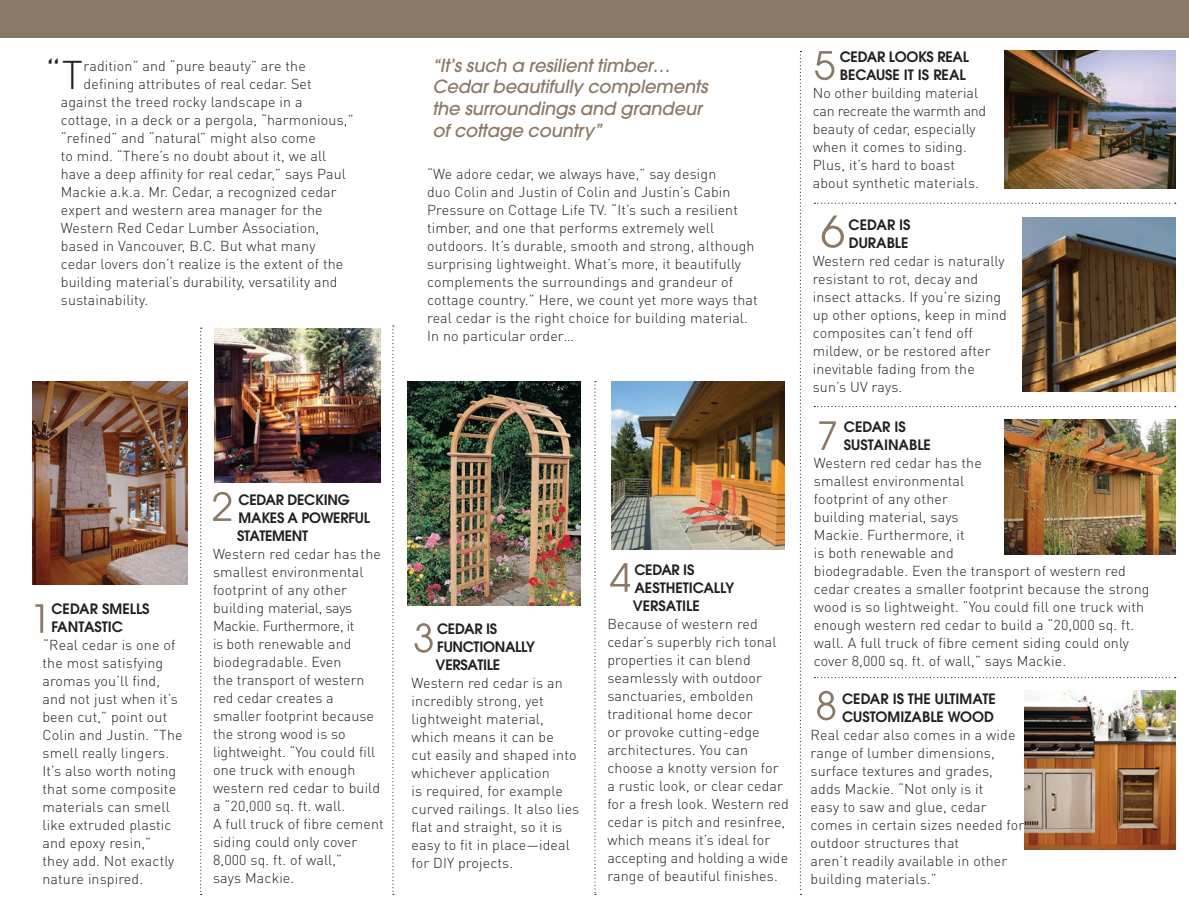
<style>
.page{position:relative;width:1189px;height:918px;background:#fff}
.page>*{position:absolute;margin:0;border:0;box-sizing:border-box;transform-origin:0 0}
.t1{font:300 39.6px "DIN Pro";color:#231f20}
.t2{font:italic 500 18px/21.6px "Avant Garde";letter-spacing:-.01em;color:#8a7966}
.t3{font:300 14.25px/18px "DIN Pro";letter-spacing:.01em;color:#231f20}
.t4{font:600 14.25px/18px "Avant Garde";color:#231f20}
.t5{font:600 14.25px/18px "Avant Garde";letter-spacing:-.02em;color:#231f20}
</style>
<div class="page">
<div style="left:0;top:0;width:1188px;height:38px;background:#8a7966"></div>
<img style="left:1024px;top:690px;width:151px;height:159px">
<img style="left:32px;top:381px;width:155px;height:203px">
<img style="left:1022px;top:218px;width:153px;height:174px">
<img style="left:611px;top:381px;width:173px;height:168px">
<img style="left:1004px;top:50px;width:171px;height:138px">
<img style="left:215px;top:329px;width:165px;height:153px">
<img style="left:1004px;top:420px;width:171px;height:134px">
<img style="left:407px;top:381px;width:173px;height:224px">
<svg style="left:200px;top:327px;width:2px;height:567px"></svg>
<svg style="left:594px;top:381px;width:2px;height:513px"></svg>
<svg style="left:392px;top:325px;width:2px;height:569px"></svg>
<svg style="left:799px;top:51px;width:2px;height:843px"></svg>
<svg style="left:814px;top:203px;width:361px;height:1px"></svg>
<svg style="left:814px;top:406px;width:361px;height:1px"></svg>
<svg style="left:814px;top:677px;width:361px;height:1px"></svg>
<svg style="left:35px;top:604px;width:8px;height:28px"></svg>
<svg style="left:213px;top:492px;width:18px;height:29px"></svg>
<svg style="left:414px;top:623px;width:18px;height:29px"></svg>
<svg style="left:610px;top:563px;width:20px;height:28px"></svg>
<svg style="left:815px;top:51px;width:19px;height:29px"></svg>
<svg style="left:821px;top:215px;width:22px;height:33px"></svg>
<svg style="left:819px;top:421px;width:16px;height:29px"></svg>
<svg style="left:817px;top:690px;width:18px;height:30px"></svg>
<h1 class="t1" style="left:45px;top:47px;width:40px">“T</h1>
<p class="t3" style="left:84px;top:56px;width:224px">radition” and “pure beauty” are the</p>
<p class="t3" style="left:84px;top:74px;width:230px">defining attributes of real cedar. Set</p>
<p class="t3" style="left:61px;top:92px;width:243px">against the treed rocky landscape in a</p>
<p class="t3" style="left:61px;top:110px;width:294px">cottage, in a deck or a pergola, “harmonious,”</p>
<p class="t3" style="left:61px;top:128px;width:257px">“refined” and “natural” might also come</p>
<p class="t3" style="left:61px;top:146px;width:267px">to mind. “There’s no doubt about it, we all</p>
<p class="t3" style="left:61px;top:164px;width:286px">have a deep affinity for real cedar,” says Paul</p>
<p class="t3" style="left:61px;top:182px;width:277px">Mackie a.k.a. Mr. Cedar, a recognized cedar</p>
<p class="t3" style="left:61px;top:200px;width:263px">expert and western area manager for the</p>
<p class="t3" style="left:61px;top:218px;width:260px">Western Red Cedar Lumber Association,</p>
<p class="t3" style="left:61px;top:236px;width:256px">based in Vancouver, B.C. But what many</p>
<p class="t3" style="left:61px;top:254px;width:284px">cedar lovers don’t realize is the extent of the</p>
<p class="t3" style="left:61px;top:272px;width:278px">building material’s durability, versatility and</p>
<p class="t3" style="left:61px;top:290px;width:89px">sustainability.</p>
<p class="t4" style="left:51px;top:599px;width:100px">CEDAR SMELLS<br>FANTASTIC</p>
<p class="t3" style="left:42px;top:635px;width:142px">“Real cedar is one of the most satisfying aromas you’ll find, and not just when it’s been cut,” point out<br>Colin and Justin. “The smell really lingers.<br>It’s also worth noting that some composite materials can smell like extruded plastic and epoxy resin,”<br>they add. Not exactly nature inspired.</p>
<p class="t5" style="left:237px;top:490px;width:134px">CEDAR DECKING<br>MAKES A POWERFUL<br>STATEMENT</p>
<p class="t3" style="left:213px;top:544px;width:172px">Western red cedar has the smallest environmental footprint of any other building material, says<br>Mackie. Furthermore, it<br>is both renewable and biodegradable. Even<br>the transport of western red cedar creates a smaller footprint because the strong wood is so lightweight. “You could fill one truck with enough western red cedar to build a “20,000 sq. ft. wall.<br>A full truck of fibre cement siding could only cover<br>8,000 sq. ft. of wall,”<br>says Mackie.</p>
<p class="t2" style="left:432px;top:54px;width:277px">“It’s such a resilient timber…<br>Cedar beautifully complements the surroundings and grandeur of cottage country”</p>
<p class="t3" style="left:427px;top:164px;width:332px">“We adore cedar, we always have,” say design<br>duo Colin and Justin of Colin and Justin’s Cabin Pressure on Cottage Life TV. “It’s such a resilient timber, and one that performs extremely well outdoors. It’s durable, smooth and strong, although surprising lightweight. What’s more, it beautifully complements the surroundings and grandeur of cottage country.” Here, we count yet more ways that real cedar is the right choice for building material.<br>In no particular order…</p>
<p class="t5" style="left:435px;top:619px;width:101px">CEDAR IS<br>FUNCTIONALLY<br>VERSATILE</p>
<p class="t3" style="left:411px;top:673px;width:169px">Western red cedar is an incredibly strong, yet lightweight material, which means it can be<br>cut easily and shaped into whichever application<br>is required, for example curved railings. It also lies flat and straight, so it is easy to fit in place—ideal for DIY projects.</p>
<p class="t4" style="left:633px;top:560px;width:103px">CEDAR IS<br>AESTHETICALLY<br>VERSATILE</p>
<p class="t3" style="left:607px;top:614px;width:183px">Because of western red cedar’s superbly rich tonal properties it can blend seamlessly with outdoor sanctuaries, embolden traditional home decor<br>or provoke cutting-edge architectures. You can choose a knotty version for a rustic look, or clear cedar for a fresh look. Western red cedar is pitch and resinfree, which means it’s ideal for accepting and holding a wide range of beautiful finishes.</p>
<p class="t5" style="left:839px;top:47px;width:131px">CEDAR LOOKS REAL<br>BECAUSE IT IS REAL</p>
<p class="t3" style="left:812px;top:83px;width:175px">No other building material can recreate the warmth and beauty of cedar, especially when it comes to siding.<br>Plus, it’s hard to boast about synthetic materials.</p>
<p class="t4" style="left:848px;top:216px;width:63px">CEDAR IS<br>DURABLE</p>
<p class="t3" style="left:812px;top:251px;width:195px">Western red cedar is naturally resistant to rot, decay and insect attacks. If you’re sizing up other options, keep in mind composites can’t fend off mildew, or be restored after inevitable fading from the sun’s UV rays.</p>
<p class="t4" style="left:843px;top:417px;width:89px">CEDAR IS<br>SUSTAINABLE</p>
<p class="t3" style="left:813px;top:453px;width:337px">Western red cedar has the<br>smallest environmental<br>footprint of any other<br>building material, says<br>Mackie. Furthermore, it<br>is both renewable and<br>biodegradable. Even the transport of western red cedar creates a smaller footprint because the strong wood is so lightweight. “You could fill one truck with enough western red cedar to build a “20,000 sq. ft. wall. A full truck of fibre cement siding could only cover 8,000 sq. ft. of wall,” says Mackie.</p>
<p class="t4" style="left:842px;top:689px;width:155px">CEDAR IS THE ULTIMATE<br>CUSTOMIZABLE WOOD</p>
<p class="t3" style="left:810px;top:725px;width:215px">Real cedar also comes in a wide range of lumber dimensions, surface textures and grades, adds Mackie. “Not only is it<br>easy to saw and glue, cedar comes in certain sizes needed for outdoor structures that<br>aren’t readily available in other building materials.”</p>
</div>
